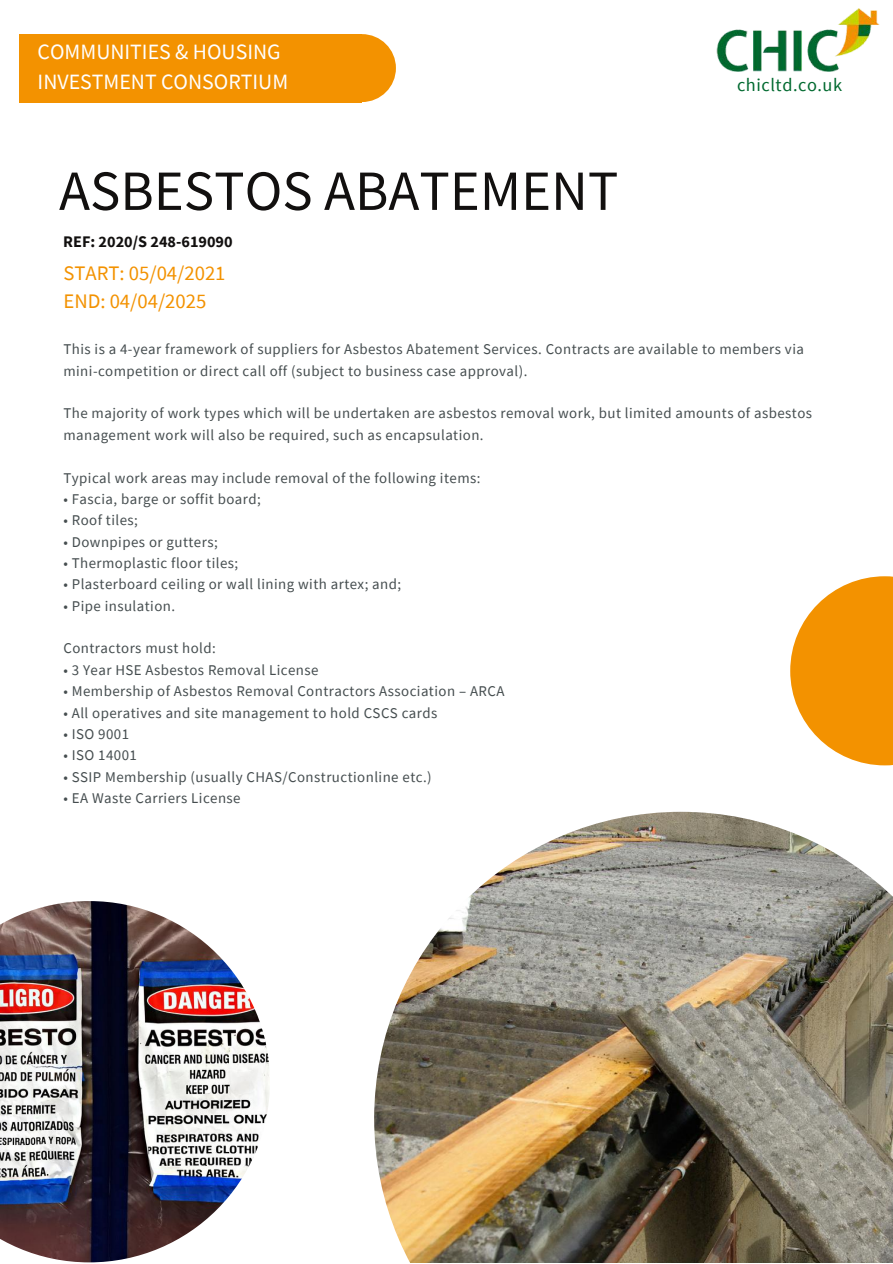
<style>
.page{position:relative;width:893px;height:1264px;background:#fff}
.page>*{position:absolute;margin:0;border:0;box-sizing:border-box;transform-origin:0 0}
.t1{font:56.85px "Source Sans Pro";color:#12100f}
.t2{font:21.9px/30.3px "Source Sans Pro";color:#fff}
.t3{font:20.7px/28px "Source Sans Pro";color:#f39200}
.t4{font:18.3px "Source Sans Pro";letter-spacing:.03em;color:#00692f}
.t5{font:700 16.2px "Source Sans Pro";color:#12100f}
.t6{font:14.85px/21.3px "Source Sans Pro";letter-spacing:.03em;color:#454d4f}
</style>
<div class="page">
<div style="left:328px;top:34px;width:68px;height:68px;background:#f39200;border-radius:50%"></div>
<img style="left:374px;top:811px;width:518px;height:451px">
<svg style="left:790px;top:576px;width:102px;height:189px;fill:#f39200"></svg>
<div style="left:20px;top:34px;width:342px;height:68px;background:#f39200"></div>
<img style="left:0;top:901px;width:269px;height:361px">
<img style="left:716px;top:9px;width:163px;height:62px">
<h2 class="t2" style="left:38px;top:36px;width:252px">COMMUNITIES &amp; HOUSING<br>INVESTMENT CONSORTIUM</h2>
<h1 class="t1" style="left:59px;top:154px;width:560px">ASBESTOS ABATEMENT</h1>
<p class="t5" style="left:63px;top:231px;width:171px">REF: 2020/S 248-619090</p>
<h3 class="t3" style="left:63px;top:259px;width:164px">START: 05/04/2021<br>END: 04/04/2025</h3>
<p class="t4" style="left:737px;top:73px;width:106px">chicltd.co.uk</p>
<p class="t6" style="left:63px;top:338px;width:742px">This is a 4-year framework of suppliers for Asbestos Abatement Services. Contracts are available to members via mini-competition or direct call off (subject to business case approval).</p>
<p class="t6" style="left:63px;top:402px;width:750px">The majority of work types which will be undertaken are asbestos removal work, but limited amounts of asbestos management work will also be required, such as encapsulation.</p>
<p class="t6" style="left:63px;top:466px;width:418px">Typical work areas may include removal of the following items:</p>
<p class="t6" style="left:63px;top:488px;width:199px">• Fascia, barge or soffit board;</p>
<p class="t6" style="left:63px;top:509px;width:76px">• Roof tiles;</p>
<p class="t6" style="left:63px;top:530px;width:156px">• Downpipes or gutters;</p>
<p class="t6" style="left:63px;top:552px;width:176px">• Thermoplastic floor tiles;</p>
<p class="t6" style="left:63px;top:573px;width:339px">• Plasterboard ceiling or wall lining with artex; and;</p>
<p class="t6" style="left:63px;top:595px;width:113px">• Pipe insulation.</p>
<p class="t6" style="left:63px;top:637px;width:154px">Contractors must hold:</p>
<p class="t6" style="left:63px;top:659px;width:256px">• 3 Year HSE Asbestos Removal License</p>
<p class="t6" style="left:63px;top:680px;width:442px">• Membership of Asbestos Removal Contractors Association – ARCA</p>
<p class="t6" style="left:63px;top:701px;width:375px">• All operatives and site management to hold CSCS cards</p>
<p class="t6" style="left:63px;top:723px;width:67px">• ISO 9001</p>
<p class="t6" style="left:63px;top:744px;width:75px">• ISO 14001</p>
<p class="t6" style="left:63px;top:765px;width:370px">• SSIP Membership (usually CHAS/Constructionline etc.)</p>
<p class="t6" style="left:63px;top:787px;width:179px">• EA Waste Carriers License</p>
</div>
